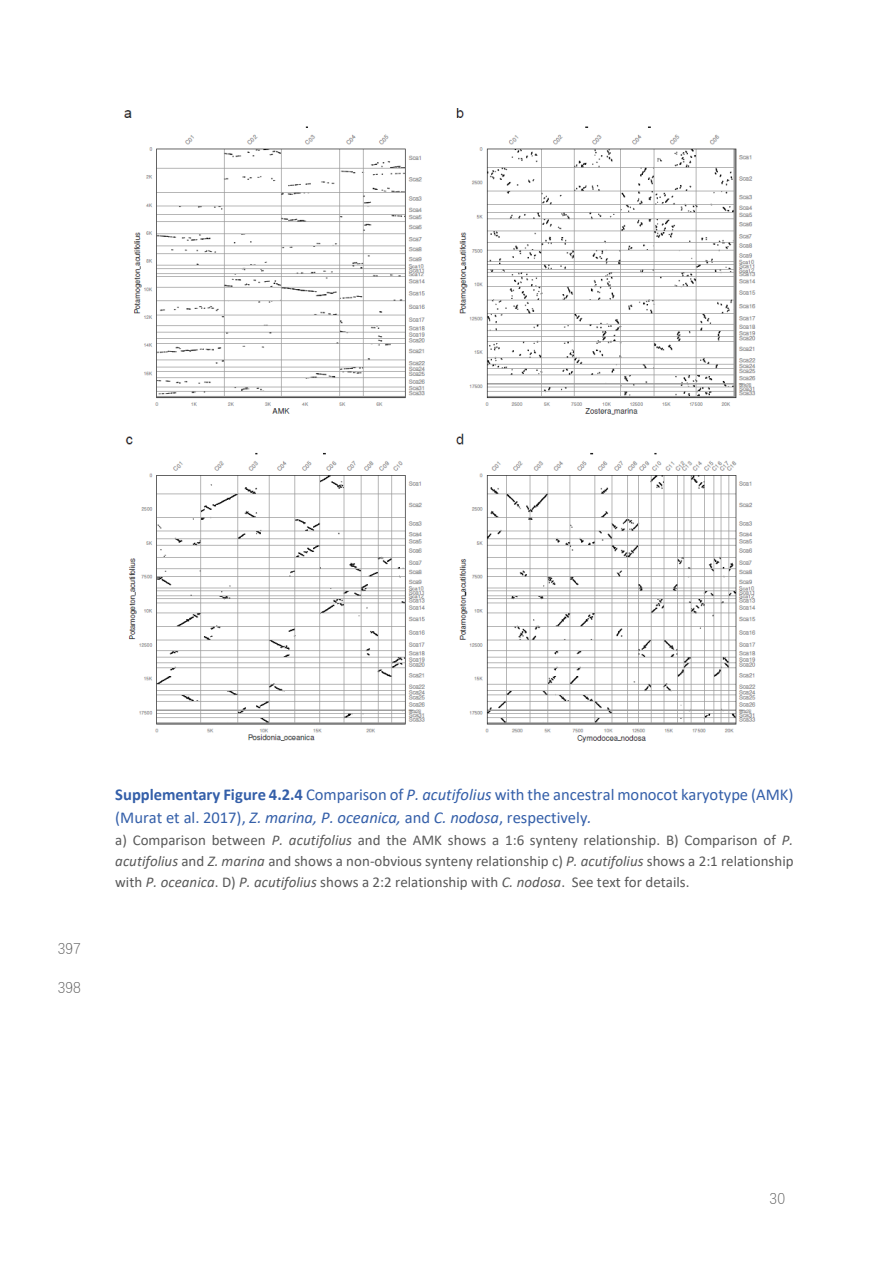
<style>
.page{position:relative;width:893px;height:1262px;background:#fff}
.page>*{position:absolute;margin:0;border:0;box-sizing:border-box;transform-origin:0 0}
.t1{font:16.5px/23.1px "Calibri";color:#345fa9}
.t2{font:15px/21px "Calibri";color:#595959;text-align:justify}
.t3{font:300 15px "Deng Xian";letter-spacing:.005em;color:#595959}
.s1{font-weight:700}
.s2{font-style:italic}
</style>
<div class="page">
<img style="left:124px;top:108px;width:632px;height:635px">
<p class="t3" style="left:58px;top:941px;width:25px">397</p>
<p class="t3" style="left:58px;top:980px;width:25px">398</p>
<p class="t1" style="left:115px;top:784px;width:679px"><span class="s1">Supplementary Figure 4.2.4</span> Comparison of <span class="s2">P. acutifolius</span> with the ancestral monocot karyotype (AMK) (Murat et al. 2017), <span class="s2">Z. marina, P. oceanica,</span> and <span class="s2">C. nodosa</span>, respectively<span class="s2">.</span></p>
<p class="t2" style="left:115px;top:830px;width:680px">a) Comparison between <span class="s2">P. acutifolius</span> and the AMK shows a 1:6 synteny relationship. B) Comparison of <span class="s2">P. acutifolius</span> and <span class="s2">Z. marina</span> and shows a non-obvious synteny relationship c) <span class="s2">P. acutifolius</span> shows a 2:1 relationship with <span class="s2">P. oceanica</span>. D) <span class="s2">P. acutifolius</span> shows a 2:2 relationship with <span class="s2">C. nodosa</span>. See text for details.</p>
<p class="t3" style="left:769px;top:1191px;width:17px">30</p>
</div>
